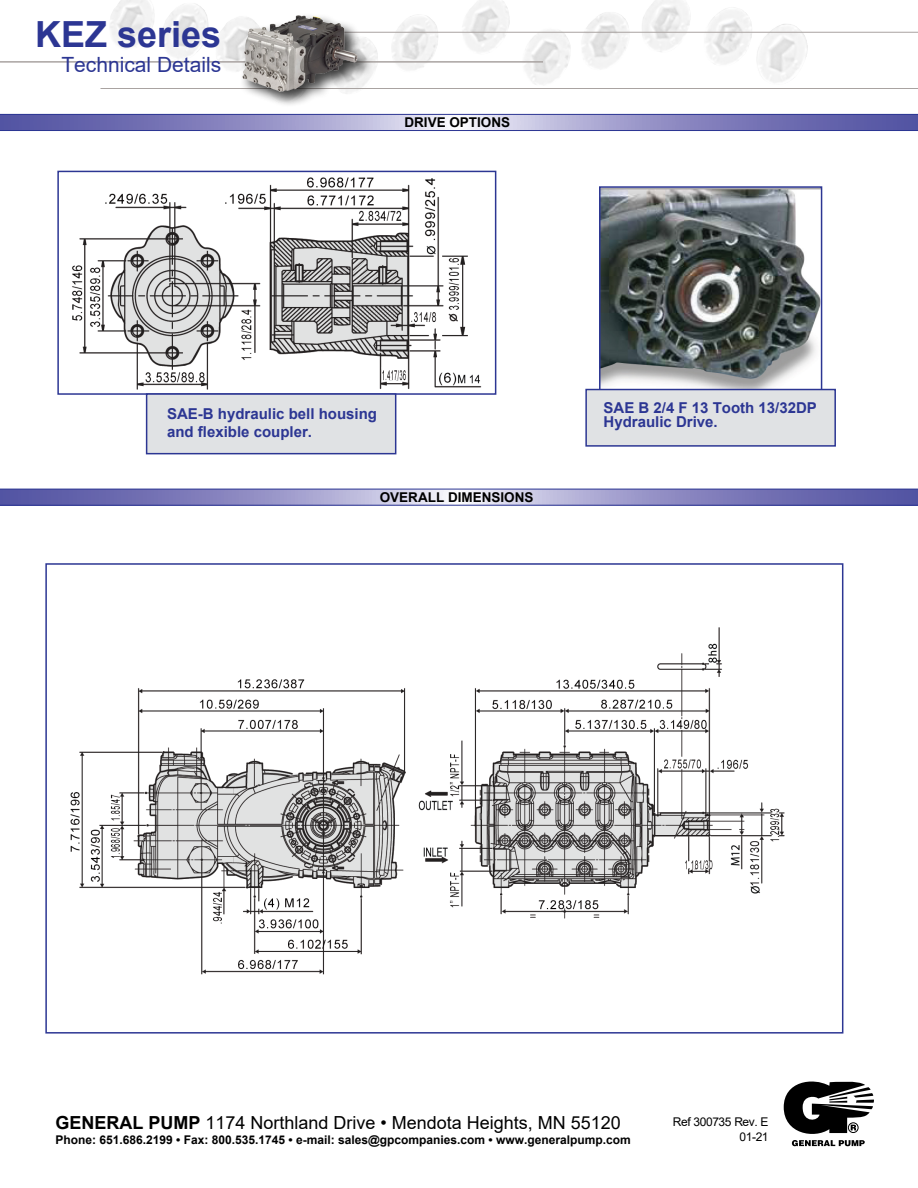
<style>
.page{position:relative;width:918px;height:1188px;background:#fff}
.page>*{position:absolute;margin:0;border:0;box-sizing:border-box;transform-origin:0 0}
.t1{font:700 36px "Arial";color:#2c3693}
.t2{font:21px "Arial";color:#2c3693}
.t3{font:18px "Arial";color:#000}
.t4{font:700 15px/18px "Arial";color:#2c3693}
.t5{font:700 13.5px "Arial";color:#000}
.t6{font:700 12px "Arial";color:#000}
.t7{font:12px/15px "Arial";letter-spacing:-.035em;color:#000;text-align:right}
.s1{font-weight:700}
</style>
<div class="page">
<img style="left:602px;top:189px;width:217px;height:200px">
<div style="left:599px;top:186px;width:223px;height:208px;border:2px solid #2c3693"></div>
<img style="left:463px;top:0;width:228px;height:53px">
<hr style="left:101px;top:88px;width:817px;height:1px;background:#a9a3a1">
<hr style="left:0;top:61px;width:543px;height:2px;background:#a9a3a1">
<hr style="left:339px;top:32px;width:579px;height:1px;background:#a9a3a1">
<div style="left:239px;top:12px;width:134px;height:96px;background:#000;opacity:.75"></div>
<img style="left:276px;top:15px;width:22px;height:12px">
<svg style="left:0;top:489px;width:918px;height:17px;background:#8989c0"></svg>
<img style="left:72px;top:177px;width:410px;height:213px">
<div style="left:57px;top:171px;width:439px;height:224px;border:2px solid #2c3693"></div>
<img style="left:70px;top:627px;width:715px;height:348px">
<div style="left:45px;top:563px;width:798px;height:471px;border:2px solid #2c3693"></div>
<svg style="left:0;top:114px;width:918px;height:17px;background:#8787bf"></svg>
<svg style="left:794px;top:1081px;width:67px;height:66px"></svg>
<svg style="left:784px;top:1082px;width:90px;height:64px"></svg>
<div style="left:146px;top:393px;width:250px;height:61px;background:#e0e2e4;border:2px solid #2c3693"></div>
<div style="left:585px;top:389px;width:251px;height:58px;background:#e0e2e4;border:2px solid #2c3693"></div>
<h1 class="t1" style="left:35px;top:9px;width:188px">KEZ series</h1>
<h2 class="t2" style="left:61px;top:51px;width:161px">Technical Details</h2>
<p class="t5" style="left:404px;top:113px;width:107px">DRIVE OPTIONS</p>
<p class="t4" style="left:167px;top:404px;width:212px">SAE-B hydraulic bell housing and flexible coupler.</p>
<p class="t4" style="left:604px;top:401px;width:215px;line-height:14.2px">SAE B 2/4 F 13 Tooth 13/32DP<br>Hydraulic Drive.</p>
<p class="t5" style="left:380px;top:488px;width:155px">OVERALL DIMENSIONS</p>
<h3 class="t3" style="left:56px;top:1111px;width:567px"><span class="s1">GENERAL PUMP</span> 1174 Northland Drive • Mendota Heights, MN 55120</h3>
<p class="t6" style="left:56px;top:1131px;width:577px">Phone: 651.686.2199 • Fax: 800.535.1745 • e-mail: sales@gpcompanies.com • www.generalpump.com</p>
<p class="t7" style="left:673px;top:1115px;width:97px">Ref 300735 Rev. E<br>01-21</p>
</div>
